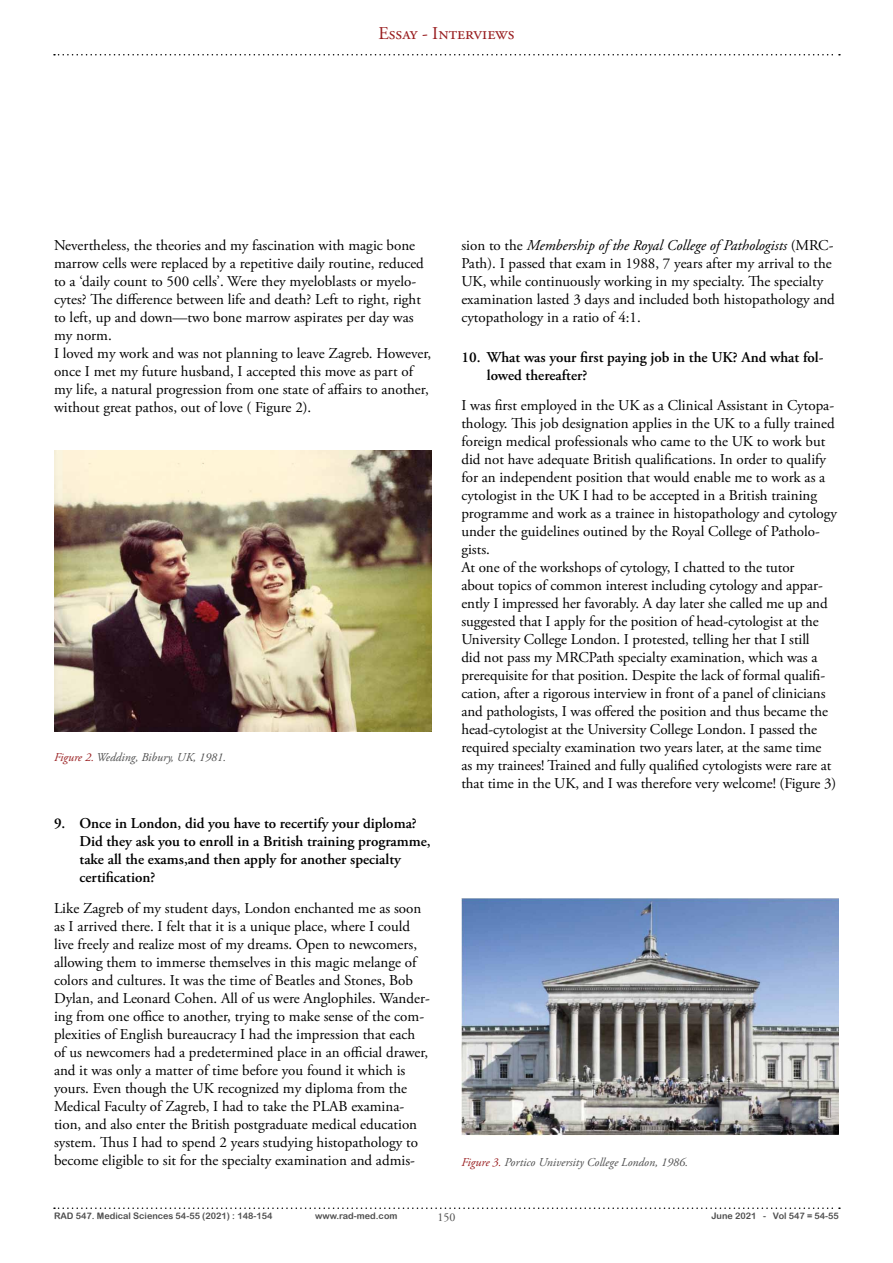
<style>
.page{position:relative;width:893px;height:1263px;background:#fff}
.page>*{position:absolute;margin:0;border:0;box-sizing:border-box;transform-origin:0 0}
.t1{font:18px "Adobe Garamond Pro";color:#981c1e}
.t2{font:15px/18px "Adobe Garamond Pro";color:#000}
.t3{font:600 15px/18px "Adobe Garamond Pro";color:#000}
.t4{font:italic 12px "Adobe Garamond Pro";color:#4d4d4d}
.t5{font:12px "Adobe Garamond Pro";color:#4d4d4d}
.t6{font:9px "Arial Rounded MT Bold";color:#4d4d4d}
.s1{font-style:italic}
.s2{color:#981c1e}
</style>
<div class="page">
<svg style="left:54px;top:54px;width:786px;height:2px"></svg>
<svg style="left:54px;top:1207px;width:786px;height:2px"></svg>
<img style="left:54px;top:451px;width:378px;height:281px">
<img style="left:461px;top:898px;width:378px;height:238px">
<p class="t1" style="left:378px;top:23px;width:138px">Essay - Interviews</p>
<p class="t2" style="left:54px;top:237px;width:379px">Nevertheless, the theories and my fascination with magic bone marrow cells were replaced by a repetitive daily routine, reduced to a ‘daily count to 500 cells’. Were they myeloblasts or myelo&shy;cytes? The difference between life and death? Left to right, right to left, up and down—two bone marrow aspirates per day was my norm.<br>I loved my work and was not planning to leave Zagreb. However, once I met my future husband, I accepted this move as part of my life, a natural progression from one state of affairs to another, without great pathos, out of love ( Figure 2).</p>
<p class="t2" style="left:461px;top:237px;width:375px">sion to the <span class="s1">Membership of the Royal College of Pathologists</span> (MRC-Path). I passed that exam in 1988, 7 years after my arrival to the UK, while continuously working in my specialty. The specialty examination lasted 3 days and included both histopathology and cytopathology in a ratio of 4:1.</p>
<p class="t3" style="left:487px;top:348px;width:338px;text-indent:-26px">10. What was your first paying job in the UK? And what fol&shy;lowed thereafter?</p>
<p class="t2" style="left:461px;top:397px;width:377px">I was first employed in the UK as a Clinical Assistant in Cytopa&shy;thology. This job designation applies in the UK to a fully trained foreign medical professionals who came to the UK to work but did not have adequate British qualifications. In order to qualify for an independent position that would enable me to work as a cytologist in the UK I had to be accepted in a British training programme and work as a trainee in histopathology and cytology under the guidelines outined by the Royal College of Patholo&shy;gists.<br>At one of the workshops of cytology, I chatted to the tutor<br>about topics of common interest including cytology and appar&shy;ently I impressed her favorably. A day later she called me up and suggested that I apply for the position of head-cytologist at the University College London. I protested, telling her that I still<br>did not pass my MRCPath specialty examination, which was a prerequisite for that position. Despite the lack of formal qualifi&shy;cation, after a rigorous interview in front of a panel of clinicians and pathologists, I was offered the position and thus became the head-cytologist at the University College London. I passed the required specialty examination two years later, at the same time<br>as my trainees! Trained and fully qualified cytologists were rare at that time in the UK, and I was therefore very welcome! (Figure 3)</p>
<p class="t4" style="left:54px;top:750px;width:174px"><span class="s2">Figure 2.</span> Wedding, Bibury, UK, 1981.</p>
<p class="t3" style="left:80px;top:815px;width:353px;text-indent:-26px">9. Once in London, did you have to recertify your diploma?<br>Did they ask you to enroll in a British training programme, take all the exams,and then apply for another specialty certification?</p>
<p class="t2" style="left:54px;top:900px;width:377px">Like Zagreb of my student days, London enchanted me as soon as I arrived there. I felt that it is a unique place, where I could live freely and realize most of my dreams. Open to newcomers, allowing them to immerse themselves in this magic melange of colors and cultures. It was the time of Beatles and Stones, Bob Dylan, and Leonard Cohen. All of us were Anglophiles. Wander&shy;ing from one office to another, trying to make sense of the com&shy;plexities of English bureaucracy I had the impression that each of us newcomers had a predetermined place in an official drawer, and it was only a matter of time before you found it which is yours. Even though the UK recognized my diploma from the Medical Faculty of Zagreb, I had to take the PLAB examina&shy;tion, and also enter the British postgraduate medical education system. Thus I had to spend 2 years studying histopathology to become eligible to sit for the specialty examination and admis-</p>
<p class="t4" style="left:461px;top:1155px;width:228px"><span class="s2">Figure 3.</span> Portico University College London, 1986.</p>
<p class="t6" style="left:54px;top:1210px;width:220px">RAD 547. Medical Sciences 54-55 (2021) : 148-154</p>
<p class="t6" style="left:315px;top:1210px;width:84px">www.rad-med.com</p>
<p class="t5" style="left:437px;top:1210px;width:19px">150</p>
<p class="t6" style="left:711px;top:1210px;width:129px">June 2021 - Vol 547 = 54-55</p>
</div>
